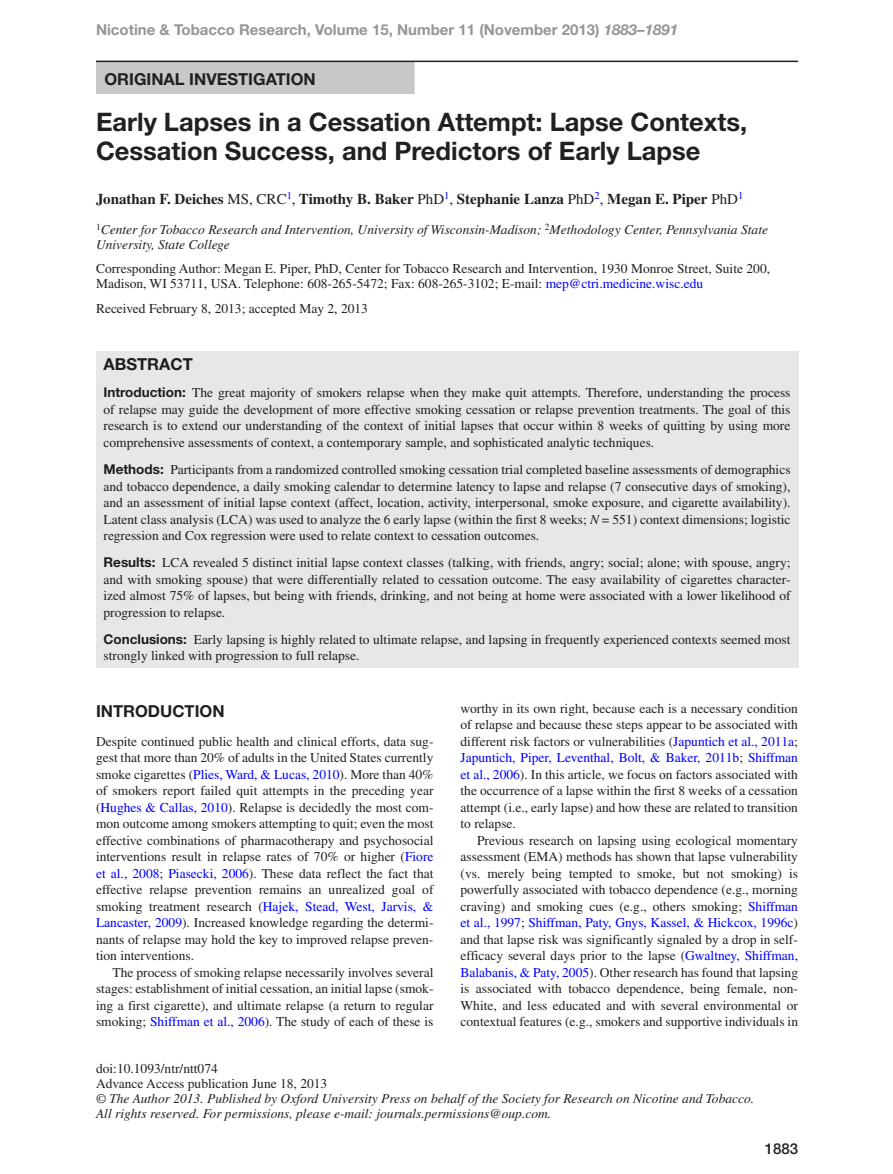
<style>
.page{position:relative;width:893px;height:1174px;background:#fff}
.page>*{position:absolute;margin:0;border:0;box-sizing:border-box;transform-origin:0 0}
.t1{font:700 25.5px/28.5px "Helvetica Neue LT Std";color:#231f20}
.t2{font:700 16.5px "Helvetica Neue LT Std";color:#231f20}
.t3{font:700 15px "Times LT Std";color:#231f20}
.t4{font:700 15px "Helvetica Neue LT Std";color:#939598}
.t5{font:500 15px "Helvetica Neue LT Std";color:#231f20}
.t6{font:13.5px/16.5px "Times LT Std";color:#231f20;text-align:justify}
.t7{font:italic 13.5px/15px "Times LT Std";color:#231f20}
.s1{font-style:italic}
.s2{font-weight:400}
.s3{color:#00f}
.s4{font-family:"Helvetica Neue LT Std";font-weight:700}
</style>
<div class="page">
<div style="left:96px;top:61px;width:319px;height:33px;background:#c7c8ca"></div>
<hr style="left:96px;top:61px;width:702px;height:1px;background:#231f20">
<div style="left:96px;top:351px;width:702px;height:316px;background:#e6e7e9"></div>
<p class="t4" style="left:96px;top:20px;width:584px">Nicotine &amp; Tobacco Research, Volume 15, Number 11 (November 2013) <span class="s1">1883</span>–<span class="s1">1891</span></p>
<p class="t2" style="left:104px;top:68px;width:213px">Original Investigation</p>
<h1 class="t1" style="left:96px;top:107px;width:653px">Early Lapses in a Cessation Attempt: Lapse Contexts,<br>Cessation Success, and Predictors of Early Lapse</h1>
<p class="t3" style="left:96px;top:190px;width:649px">Jonathan F. Deiches <span class="s2">MS, CRC</span><sup>1</sup><span class="s2">,</span> Timothy B. Baker <span class="s2">PhD</span><sup>1</sup><span class="s2">,</span> Stephanie Lanza <span class="s2">PhD</span><sup>2</sup><span class="s2">,</span> Megan E. Piper <span class="s2">PhD</span><sup>1</sup></p>
<p class="t7" style="left:96px;top:222px;width:674px"><sup>1</sup>Center for Tobacco Research and Intervention, University of Wisconsin-Madison; <sup>2</sup>Methodology Center, Pennsylvania State<br>University, State College</p>
<p class="t6" style="left:96px;top:261px;width:676px;line-height:15px">Corresponding Author: Megan E. Piper, PhD, Center for Tobacco Research and Intervention, 1930 Monroe Street, Suite 200,<br>Madison, WI 53711, USA. Telephone: 608-265-5472; Fax: 608-265-3102; E-mail: <span class="s3">mep@ctri.medicine.wisc.edu</span></p>
<p class="t6" style="left:96px;top:300px;width:274px">Received February 8, 2013; accepted May 2, 2013</p>
<p class="t2" style="left:104px;top:354px;width:91px">Abstract</p>
<p class="t6" style="left:104px;top:384px;width:688px"><span class="s4">Introduction:</span> The great majority of smokers relapse when they make quit attempts. Therefore, understanding the process of relapse may guide the development of more effective smoking cessation or relapse prevention treatments. The goal of this research is to extend our understanding of the context of initial lapses that occur within 8 weeks of quitting by using more comprehensive assessments of context, a contemporary sample, and sophisticated analytic techniques.</p>
<p class="t6" style="left:104px;top:461px;width:689px"><span class="s4">Methods:</span> Participants from a randomized controlled smoking cessation trial completed baseline assessments of demographics and tobacco dependence, a daily smoking calendar to determine latency to lapse and relapse (7 consecutive days of smoking), and an assessment of initial lapse context (affect, location, activity, interpersonal, smoke exposure, and cigarette availability).<br>Latent class analysis (LCA) was used to analyze the 6 early lapse (within the first 8 weeks; <span class="s1">N</span> = 551) context dimensions; logistic regression and Cox regression were used to relate context to cessation outcomes.</p>
<p class="t6" style="left:104px;top:554px;width:689px"><span class="s4">Results:</span> LCA revealed 5 distinct initial lapse context classes (talking, with friends, angry; social; alone; with spouse, angry; and with smoking spouse) that were differentially related to cessation outcome. The easy availability of cigarettes character&shy;ized almost 75% of lapses, but being with friends, drinking, and not being at home were associated with a lower likelihood of progression to relapse.</p>
<p class="t6" style="left:104px;top:630px;width:688px"><span class="s4">Conclusions:</span> Early lapsing is highly related to ultimate relapse, and lapsing in frequently experienced contexts seemed most strongly linked with progression to full relapse.</p>
<p class="t2" style="left:96px;top:701px;width:130px">Introduction</p>
<p class="t6" style="left:96px;top:732px;width:339px">Despite continued public health and clinical efforts, data sug&shy;gest that more than 20% of adults in the United States currently smoke cigarettes (<span class="s3">Plies, Ward, &amp; Lucas, 2010</span>). More than 40% of smokers report failed quit attempts in the preceding year (<span class="s3">Hughes &amp; Callas, 2010</span>). Relapse is decidedly the most com&shy;mon outcome among smokers attempting to quit; even the most effective combinations of pharmacotherapy and psychosocial interventions result in relapse rates of 70% or higher (<span class="s3">Fiore et al., 2008</span>; <span class="s3">Piasecki, 2006</span>). These data reflect the fact that effective relapse prevention remains an unrealized goal of smoking treatment research (<span class="s3">Hajek, Stead, West, Jarvis, &amp; Lancaster, 2009</span>). Increased knowledge regarding the determi&shy;nants of relapse may hold the key to improved relapse preven&shy;tion interventions.</p>
<p class="t6" style="left:96px;top:963px;width:339px;text-indent:16px">The process of smoking relapse necessarily involves several stages: establishment of initial cessation, an initial lapse (smok&shy;ing a first cigarette), and ultimate relapse (a return to regular smoking; <span class="s3">Shiffman et al., 2006</span>). The study of each of these is</p>
<p class="t6" style="left:96px;top:1060px;width:123px">doi:10.1093/ntr/ntt074</p>
<p class="t6" style="left:96px;top:1075px;width:233px">Advance Access publication June 18, 2013</p>
<p class="t6" style="left:460px;top:699px;width:339px">worthy in its own right, because each is a necessary condition of relapse and because these steps appear to be associated with different risk factors or vulnerabilities (<span class="s3">Japuntich et al., 2011a</span>; <span class="s3">Japuntich, Piper, Leventhal, Bolt, &amp; Baker, 2011b</span>; <span class="s3">Shiffman et al., 2006</span>). In this article, we focus on factors associated with the occurrence of a lapse within the first 8 weeks of a cessation attempt (i.e., early lapse) and how these are related to transition to relapse.</p>
<p class="t6" style="left:460px;top:831px;width:339px;text-indent:16px">Previous research on lapsing using ecological momentary assessment (EMA) methods has shown that lapse vulnerability (vs. merely being tempted to smoke, but not smoking) is powerfully associated with tobacco dependence (e.g., morning craving) and smoking cues (e.g., others smoking; <span class="s3">Shiffman et al., 1997</span>; <span class="s3">Shiffman, Paty, Gnys, Kassel, &amp; Hickcox, 1996c</span>) and that lapse risk was significantly signaled by a drop in self&shy;efficacy several days prior to the lapse (<span class="s3">Gwaltney, Shiffman, Balabanis, &amp; Paty, 2005</span>). Other research has found that lapsing is associated with tobacco dependence, being female, non-White, and less educated and with several environmental or contextual features (e.g., smokers and supportive individuals in</p>
<p class="t7" style="left:96px;top:1090px;width:660px">© The Author 2013. Published by Oxford University Press on behalf of the Society for Research on Nicotine and Tobacco.<br>All rights reserved. For permissions, please e-mail: journals.permissions@oup.com.</p>
<p class="t5" style="left:765px;top:1139px;width:35px">1883</p>
</div>
